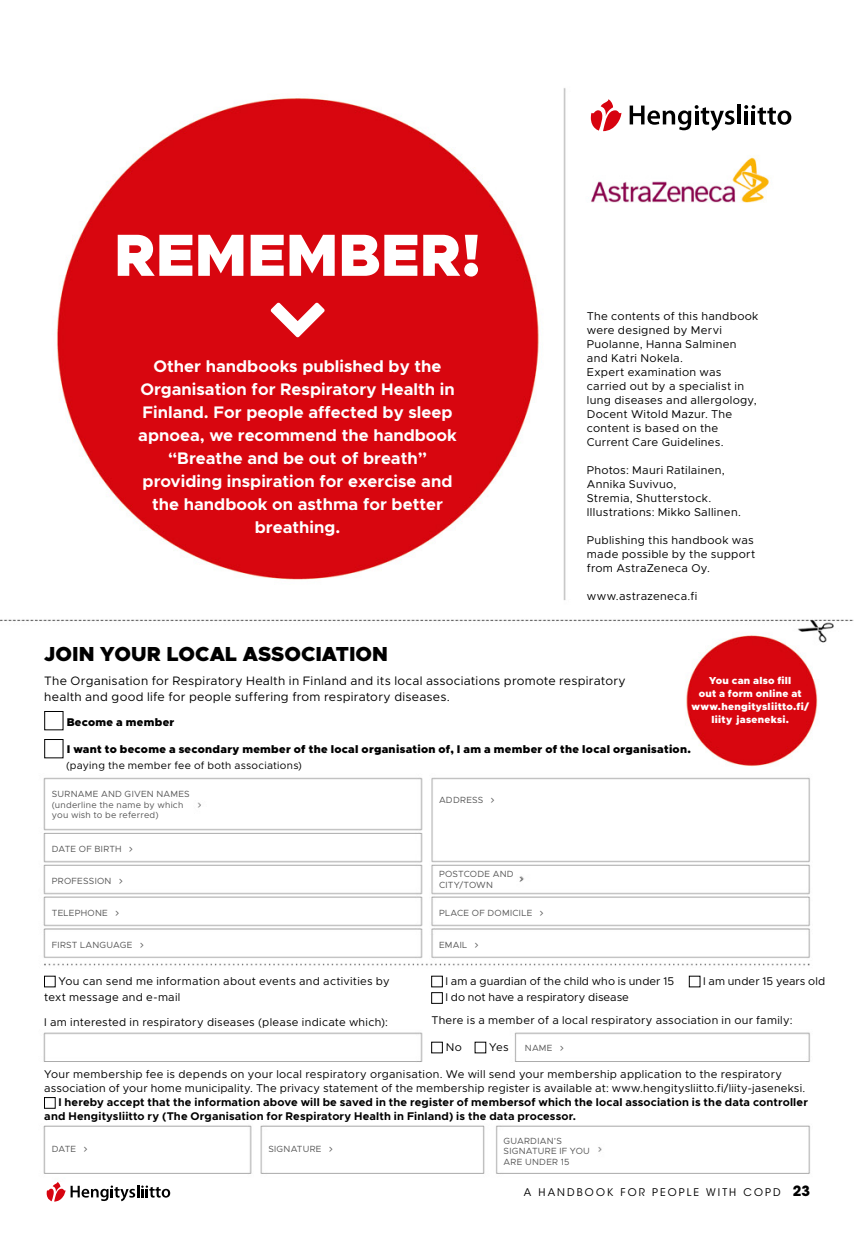
<style>
.page{position:relative;width:854px;height:1241px;background:#fff}
.page>*{position:absolute;margin:0;border:0;box-sizing:border-box;transform-origin:0 0}
.t1{font:900 59.68px "Metropolis";color:#fff}
.t2{font:900 20.47px "Metropolis";color:#000}
.t3{font:700 16.8px/23.1px "Metropolis";color:#fff;text-align:center}
.t4{font:12.25px "Metropolis";letter-spacing:.02em;color:#000}
.t5{font:11.38px/14px "Metropolis";letter-spacing:.025em;color:#000}
.t6{font:11.2px/14px "Metropolis";letter-spacing:.02em;color:#000}
.t7{font:700 11.2px/14px "Metropolis";letter-spacing:.015em;color:#000}
.t8{font:900 11.2px "Metropolis";letter-spacing:.025em;color:#000}
.t9{font:11.2px "Metropolis";color:#000}
.t10{font:10.5px "Metropolis";letter-spacing:.02em;color:#000}
.t11{font:10.5px "ITC Avant Garde Std";letter-spacing:.2em;color:#000}
.t12{font:900 10.15px/13.1px "Metropolis";letter-spacing:.025em;color:#fff;text-align:center}
.t13{font:8.92px/10.5px "Metropolis";letter-spacing:.025em;color:#565656}
.s1{font-weight:700;font-size:14px}
</style>
<div class="page">
<img style="left:0;top:88px;width:853px;height:1086px">
<img style="left:572px;top:149px;width:215px;height:71px">
<svg style="left:629px;top:105px;width:105px;height:26px"></svg>
<hr style="left:737px;top:104px;width:3px;height:20px;background:#000">
<svg style="left:744px;top:105px;width:47px;height:20px"></svg>
<svg style="left:590px;top:99px;width:31px;height:32px"></svg>
<div style="left:44px;top:711px;width:19px;height:19px;border:1px solid #000"></div>
<div style="left:44px;top:739px;width:19px;height:19px;border:1px solid #000"></div>
<div style="left:44px;top:975px;width:11px;height:11px;border:1px solid #000"></div>
<svg style="left:431px;top:975px;width:11px;height:28px"></svg>
<div style="left:689px;top:975px;width:11px;height:11px;border:1px solid #000"></div>
<div style="left:431px;top:1041px;width:11px;height:11px;border:1px solid #000"></div>
<div style="left:44px;top:1097px;width:11px;height:11px;border:1px solid #000"></div>
<svg style="left:71px;top:1185px;width:99px;height:15px"></svg>
<svg style="left:47px;top:1182px;width:18px;height:19px"></svg>
<div style="left:271px;top:303px;width:53px;height:35px;background:#d8060f"></div>
<svg style="left:491px;top:797px;width:3px;height:5px"></svg>
<svg style="left:119px;top:878px;width:3px;height:5px"></svg>
<svg style="left:116px;top:910px;width:3px;height:5px"></svg>
<svg style="left:540px;top:910px;width:3px;height:5px"></svg>
<svg style="left:140px;top:941px;width:3px;height:6px"></svg>
<svg style="left:475px;top:941px;width:3px;height:6px"></svg>
<svg style="left:560px;top:1045px;width:3px;height:5px"></svg>
<svg style="left:84px;top:1146px;width:3px;height:5px"></svg>
<svg style="left:329px;top:1146px;width:3px;height:5px"></svg>
<p class="t1" style="left:114px;top:217px;width:368px">REMEMBER!</p>
<p class="t3" style="left:138px;top:354px;width:320px">Other handbooks published by the<br>Organisation for Respiratory Health in<br>Finland. For people affected by sleep apnoea, we recommend the handbook “Breathe and be out of breath” providing inspiration for exercise and the handbook on asthma for better breathing.</p>
<p class="t5" style="left:586px;top:309px;width:173px">The contents of this handbook were designed by Mervi<br>Puolanne, Hanna Salminen and Katri Nokela.<br>Expert examination was carried out by a specialist in lung diseases and allergology,<br>Docent Witold Mazur. The content is based on the<br>Current Care Guidelines.</p>
<p class="t5" style="left:586px;top:463px;width:155px">Photos: Mauri Ratilainen,<br>Annika Suvivuo,<br>Stremia, Shutterstock.<br>Illustrations: Mikko Sallinen.</p>
<p class="t5" style="left:586px;top:533px;width:170px">Publishing this handbook was made possible by the support from AstraZeneca Oy.</p>
<p class="t5" style="left:586px;top:589px;width:112px">www.astrazeneca.fi</p>
<p class="t2" style="left:44px;top:641px;width:345px">JOIN YOUR LOCAL ASSOCIATION</p>
<p class="t4" style="left:44px;top:672px;width:583px">The Organisation for Respiratory Health in Finland and its local associations promote respiratory</p>
<p class="t12" style="left:698px;top:673px;width:104px">You can also fill<br>out a form online at</p>
<p class="t4" style="left:44px;top:689px;width:407px">health and good life for people suffering from respiratory diseases.</p>
<p class="t12" style="left:691px;top:700px;width:119px">www.hengitysliitto.fi/</p>
<p class="t8" style="left:67px;top:714px;width:109px">Become a member</p>
<p class="t12" style="left:711px;top:713px;width:79px">liity jaseneksi.</p>
<p class="t8" style="left:67px;top:742px;width:625px">I want to become a secondary member of the local organisation of, I am a member of the local organisation.</p>
<p class="t10" style="left:66px;top:759px;width:237px">(paying the member fee of both associations)</p>
<p class="t13" style="left:52px;top:789px;width:139px">SURNAME AND GIVEN NAMES</p>
<p class="t13" style="left:439px;top:794px;width:46px">ADDRESS</p>
<p class="t13" style="left:52px;top:799px;width:133px">(underline the name by which you wish to be referred)</p>
<p class="t13" style="left:52px;top:843px;width:71px">DATE OF BIRTH</p>
<p class="t13" style="left:439px;top:869px;width:76px">POSTCODE AND</p>
<p class="t13" style="left:52px;top:875px;width:61px">PROFESSION</p>
<p class="t13" style="left:439px;top:879px;width:55px">CITY/TOWN</p>
<p class="t13" style="left:52px;top:907px;width:58px">TELEPHONE</p>
<p class="t13" style="left:439px;top:907px;width:95px">PLACE OF DOMICILE</p>
<p class="t13" style="left:52px;top:939px;width:82px">FIRST LANGUAGE</p>
<p class="t13" style="left:439px;top:939px;width:30px">EMAIL</p>
<p class="t6" style="left:702px;top:973px;width:123px">I am under 15 years old</p>
<p class="t6" style="left:44px;top:990px;width:138px">text message and e-mail</p>
<p class="t6" style="left:59px;top:973px;width:332px">You can send me information about events and activities by</p>
<p class="t6" style="left:445px;top:973px;width:230px">I am a guardian of the child who is under 15</p>
<p class="t9" style="left:445px;top:990px;width:185px">I do not have a respiratory disease</p>
<p class="t6" style="left:44px;top:1015px;width:345px">I am interested in respiratory diseases (please indicate which):</p>
<p class="t6" style="left:431px;top:1013px;width:362px">There is a member of a local respiratory association in our family:</p>
<p class="t6" style="left:445px;top:1039px;width:18px">No</p>
<p class="t6" style="left:489px;top:1039px;width:21px">Yes</p>
<p class="t13" style="left:524px;top:1042px;width:29px">NAME</p>
<p class="t6" style="left:44px;top:1067px;width:762px">Your membership fee is depends on your local respiratory organisation. We will send your membership application to the respiratory association of your home municipality. The privacy statement of the membership register is available at: www.hengitysliitto.fi/liity-jaseneksi.</p>
<p class="t7" style="left:44px;top:1095px;width:764px;text-indent:14px">I hereby accept that the information above will be saved in the register of membersof which the local association is the data controller and Hengitysliitto ry (The Organisation for Respiratory Health in Finland) is the data processor.</p>
<p class="t13" style="left:503px;top:1134px;width:60px">GUARDIAN’S</p>
<p class="t13" style="left:52px;top:1143px;width:26px">DATE</p>
<p class="t13" style="left:268px;top:1143px;width:55px">SIGNATURE</p>
<p class="t13" style="left:503px;top:1145px;width:88px">SIGNATURE IF YOU<br>ARE UNDER 15</p>
<p class="t11" style="left:523px;top:1185px;width:288px">A HANDBOOK FOR PEOPLE WITH COPD <span class="s1">23</span></p>
</div>
